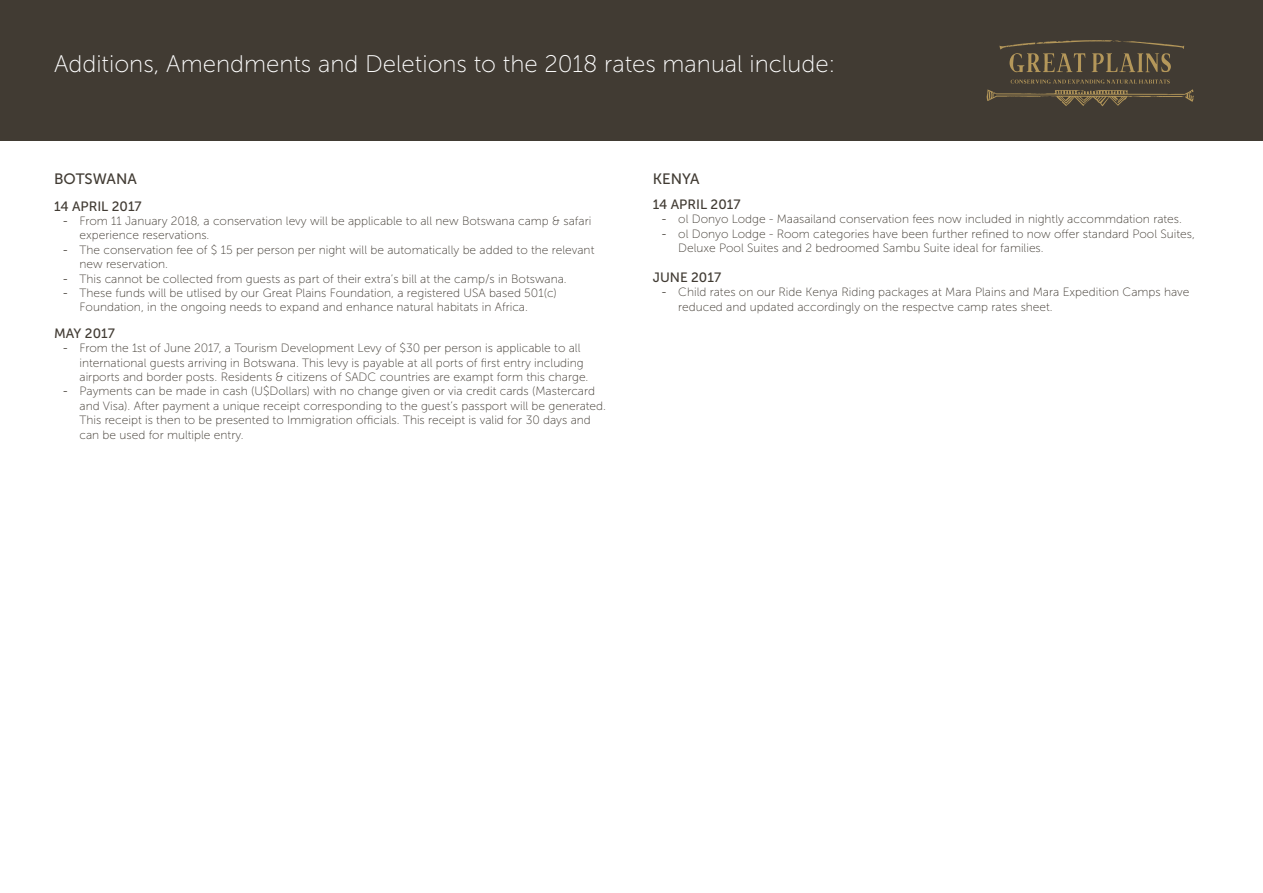
<style>
.page{position:relative;width:1263px;height:893px;background:#fff}
.page>*{position:absolute;margin:0;border:0;box-sizing:border-box;transform-origin:0 0}
.t1{font:24px "Museo Sans 100";color:#fff}
.t2{font:15px "Museo Sans 500";color:#413b33}
.t3{font:13.5px "Museo Sans 500";color:#413b33}
.t4{font:12px/14.4px "Museo Sans 100";color:#413b33}
.s1{font-family:"Museo Sans 300"}
</style>
<div class="page">
<div style="left:0;top:0;width:1263px;height:140px;background:#413b33"></div>
<svg style="left:986px;top:80px;width:208px;height:26px"></svg>
<svg style="left:999px;top:40px;width:185px;height:32px"></svg>
<h1 class="t1" style="left:54px;top:51px;width:783px">Additions, Amendments and Deletions to the 2018 rates manual include:</h1>
<p class="t2" style="left:54px;top:171px;width:84px">BOTSWANA</p>
<p class="t3" style="left:54px;top:198px;width:89px">14 APRIL 2017</p>
<p class="t4" style="left:80px;top:214px;width:513px;text-indent:-17px"><span class="s1">-</span> From 11 January 2018, a conservation levy will be applicable to all new Botswana camp &amp; safari experience reservations.</p>
<p class="t4" style="left:80px;top:243px;width:516px;text-indent:-17px"><span class="s1">-</span> The conservation fee of $ 15 per person per night will be automatically be added to the relevant new reservation.</p>
<p class="t4" style="left:63px;top:271px;width:506px"><span class="s1">-</span> This cannot be collected from guests as part of their extra’s bill at the camp/s in Botswana.</p>
<p class="t4" style="left:80px;top:286px;width:479px;text-indent:-17px"><span class="s1">-</span> These funds will be utlised by our Great Plains Foundation, a registered USA based 501(c)<br>Foundation, in the ongoing needs to expand and enhance natural habitats in Africa.</p>
<p class="t3" style="left:54px;top:326px;width:62px">MAY 2017</p>
<p class="t4" style="left:80px;top:341px;width:510px;text-indent:-17px"><span class="s1">-</span> From the 1st of June 2017, a Tourism Development Levy of $30 per person is applicable to all international guests arriving in Botswana. This levy is payable at all ports of first entry including airports and border posts. Residents &amp; citizens of SADC countries are exampt form this charge.</p>
<p class="t4" style="left:80px;top:384px;width:528px;text-indent:-17px"><span class="s1">-</span> Payments can be made in cash (U$Dollars) with no change given or via credit cards (Mastercard and Visa). After payment a unique receipt corresponding to the guest’s passport will be generated.<br>This receipt is then to be presented to Immigration officials. This receipt is valid for 30 days and can be used for multiple entry.</p>
<p class="t2" style="left:653px;top:171px;width:48px">KENYA</p>
<p class="t3" style="left:653px;top:197px;width:89px">14 APRIL 2017</p>
<p class="t4" style="left:661px;top:212px;width:522px"><span class="s1">-</span> ol Donyo Lodge - Maasailand conservation fees now included in nightly accommdation rates.</p>
<p class="t4" style="left:678px;top:226px;width:518px;text-indent:-17px"><span class="s1">-</span> ol Donyo Lodge - Room categories have been further refined to now offer standard Pool Suites,<br>Deluxe Pool Suites and 2 bedroomed Sambu Suite ideal for families.</p>
<p class="t3" style="left:653px;top:270px;width:70px">JUNE 2017</p>
<p class="t4" style="left:678px;top:285px;width:513px;text-indent:-17px"><span class="s1">-</span> Child rates on our Ride Kenya Riding packages at Mara Plains and Mara Expedition Camps have reduced and updated accordingly on the respectve camp rates sheet.</p>
</div>
